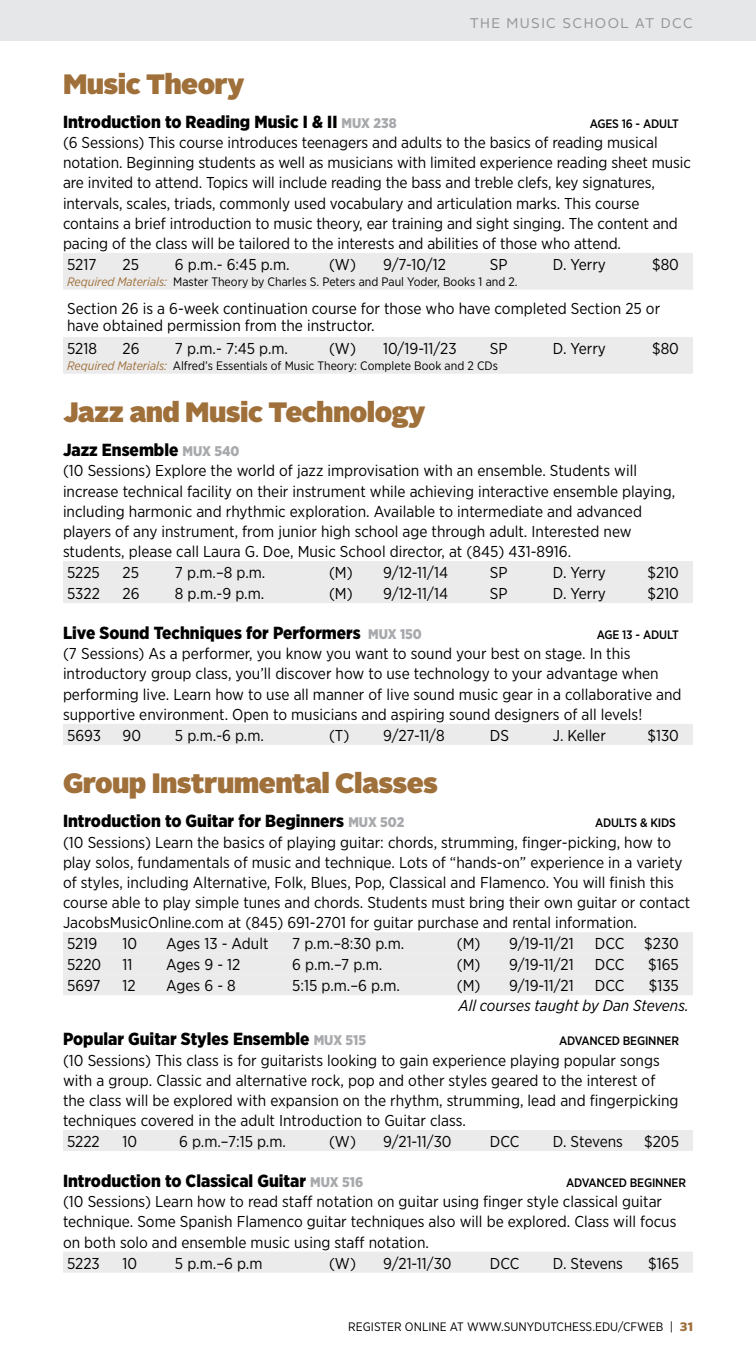
<style>
.page{position:relative;width:756px;height:1355px;background:#fff}
.page>*{position:absolute;margin:0;border:0;box-sizing:border-box;transform-origin:0 0}
.t1{font:900 28px "Alright Sans";letter-spacing:-.02em;color:#a0703b}
.t2{font:900 17.5px "Gotham Narrow";color:#000}
.t3{font:15.75px/20.3px "Gotham Narrow";color:#000}
.t4{font:italic 15.75px "Gotham Narrow";color:#000}
.t5{font:14px "Alright Sans";letter-spacing:.1em;color:#939598}
.t6{font:12.25px "Gotham Narrow";color:#000}
.t7{font:500 12.25px "Gotham Narrow";letter-spacing:-.015em;color:#000}
.s1{font-size:14px;color:#a7a9ac}
.s2{font-style:italic;color:#a0703b}
.s3{font-family:"Alright Sans";font-weight:900;color:#a0703b}
</style>
<div class="page">
<div style="left:63px;top:253px;width:630px;height:21px;background:#ebebec"></div>
<div style="left:63px;top:269px;width:630px;height:21px;background:#ebebec"></div>
<div style="left:63px;top:337px;width:630px;height:21px;background:#ebebec"></div>
<div style="left:63px;top:353px;width:630px;height:21px;background:#ebebec"></div>
<div style="left:63px;top:561px;width:630px;height:21px;background:#ebebec"></div>
<div style="left:63px;top:582px;width:630px;height:21px;background:#ebebec"></div>
<div style="left:63px;top:724px;width:630px;height:21px;background:#ebebec"></div>
<div style="left:63px;top:932px;width:630px;height:21px;background:#ebebec"></div>
<div style="left:63px;top:953px;width:630px;height:21px;background:#ebebec"></div>
<div style="left:63px;top:974px;width:630px;height:21px;background:#ebebec"></div>
<div style="left:63px;top:1130px;width:630px;height:21px;background:#ebebec"></div>
<div style="left:63px;top:1251px;width:630px;height:21px;background:#ebebec"></div>
<div style="left:0;top:0;width:756px;height:40px;background:#e6e7e8"></div>
<p class="t5" style="left:470px;top:13px;width:225px">THE MUSIC SCHOOL AT DCC</p>
<h1 class="t1" style="left:63px;top:64px;width:183px">Music Theory</h1>
<p class="t2" style="left:63px;top:110px;width:335px">Introduction to Reading Music I &amp; II <span class="s1">MUX 238</span></p>
<p class="t7" style="left:590px;top:116px;width:91px">AGES 16 - ADULT</p>
<p class="t3" style="left:63px;top:132px;width:630px">(6 Sessions) This course introduces teenagers and adults to the basics of reading musical notation. Beginning students as well as musicians with limited experience reading sheet music are invited to attend. Topics will include reading the bass and treble clefs, key signatures, intervals, scales, triads, commonly used vocabulary and articulation marks. This course contains a brief introduction to music theory, ear training and sight singing. The content and pacing of the class will be tailored to the interests and abilities of those who attend.<br>5217</p>
<p class="t3" style="left:123px;top:254px;width:18px">25</p>
<p class="t3" style="left:175px;top:254px;width:116px">6 p.m.- 6:45 p.m.</p>
<p class="t3" style="left:329px;top:254px;width:118px">(W) 9/7-10/12</p>
<p class="t3" style="left:490px;top:254px;width:19px">SP</p>
<p class="t3" style="left:553px;top:254px;width:54px">D. Yerry</p>
<p class="t3" style="left:652px;top:254px;width:28px">$80</p>
<p class="t6" style="left:67px;top:274px;width:452px"><span class="s2">Required Materials:</span> Master Theory by Charles S. Peters and Paul Yoder, Books 1 and 2.</p>
<p class="t3" style="left:67px;top:299px;width:595px;line-height:17.5px">Section 26 is a 6-week continuation course for those who have completed Section 25 or have obtained permission from the instructor.</p>
<p class="t3" style="left:67px;top:338px;width:31px">5218</p>
<p class="t3" style="left:123px;top:338px;width:19px">26</p>
<p class="t3" style="left:175px;top:338px;width:115px">7 p.m.- 7:45 p.m.</p>
<p class="t3" style="left:329px;top:338px;width:129px">(W) 10/19-11/23</p>
<p class="t3" style="left:490px;top:338px;width:19px">SP</p>
<p class="t3" style="left:553px;top:338px;width:54px">D. Yerry</p>
<p class="t3" style="left:652px;top:338px;width:28px">$80</p>
<p class="t6" style="left:67px;top:358px;width:432px"><span class="s2">Required Materials:</span> Alfred’s Essentials of Music Theory: Complete Book and 2 CDs</p>
<h1 class="t1" style="left:63px;top:392px;width:364px">Jazz and Music Technology</h1>
<p class="t2" style="left:63px;top:438px;width:178px">Jazz Ensemble <span class="s1">MUX 540</span></p>
<p class="t3" style="left:63px;top:460px;width:614px">(10 Sessions) Explore the world of jazz improvisation with an ensemble. Students will increase technical facility on their instrument while achieving interactive ensemble playing, including harmonic and rhythmic exploration. Available to intermediate and advanced players of any instrument, from junior high school age through adult. Interested new students, please call Laura G. Doe, Music School director, at (845) 431-8916.<br>5225</p>
<p class="t3" style="left:123px;top:562px;width:18px">25</p>
<p class="t3" style="left:175px;top:562px;width:92px">7 p.m.–8 p.m.</p>
<p class="t3" style="left:329px;top:562px;width:121px">(M) 9/12-11/14</p>
<p class="t3" style="left:490px;top:562px;width:19px">SP</p>
<p class="t3" style="left:553px;top:562px;width:54px">D. Yerry</p>
<p class="t3" style="left:648px;top:562px;width:33px">$210</p>
<p class="t3" style="left:67px;top:583px;width:34px">5322</p>
<p class="t3" style="left:123px;top:583px;width:19px">26</p>
<p class="t3" style="left:175px;top:583px;width:91px">8 p.m.-9 p.m.</p>
<p class="t3" style="left:329px;top:583px;width:121px">(M) 9/12-11/14</p>
<p class="t3" style="left:490px;top:583px;width:19px">SP</p>
<p class="t3" style="left:553px;top:583px;width:54px">D. Yerry</p>
<p class="t3" style="left:648px;top:583px;width:33px">$210</p>
<p class="t2" style="left:63px;top:621px;width:360px">Live Sound Techniques for Performers <span class="s1">MUX 150</span></p>
<p class="t7" style="left:597px;top:627px;width:84px">AGE 13 - ADULT</p>
<p class="t3" style="left:63px;top:643px;width:620px">(7 Sessions) As a performer, you know you want to sound your best on stage. In this introductory group class, you’ll discover how to use technology to your advantage when performing live. Learn how to use all manner of live sound music gear in a collaborative and supportive environment. Open to musicians and aspiring sound designers of all levels!<br>5693</p>
<p class="t3" style="left:123px;top:724px;width:20px">90</p>
<p class="t3" style="left:175px;top:724px;width:91px">5 p.m.-6 p.m.</p>
<p class="t3" style="left:329px;top:724px;width:117px">(T) 9/27-11/8</p>
<p class="t3" style="left:490px;top:724px;width:20px">DS</p>
<p class="t3" style="left:553px;top:724px;width:54px">J. Keller</p>
<p class="t3" style="left:648px;top:724px;width:33px">$130</p>
<h1 class="t1" style="left:63px;top:763px;width:377px">Group Instrumental Classes</h1>
<p class="t2" style="left:63px;top:809px;width:343px">Introduction to Guitar for Beginners <span class="s1">MUX 502</span></p>
<p class="t7" style="left:595px;top:815px;width:82px">ADULTS &amp; KIDS</p>
<p class="t3" style="left:63px;top:831px;width:629px">(10 Sessions) Learn the basics of playing guitar: chords, strumming, finger-picking, how to play solos, fundamentals of music and technique. Lots of “hands-on” experience in a variety of styles, including Alternative, Folk, Blues, Pop, Classical and Flamenco. You will finish this course able to play simple tunes and chords. Students must bring their own guitar or contact JacobsMusicOnline.com at (845) 691-2701 for guitar purchase and rental information.<br>5219</p>
<p class="t3" style="left:123px;top:933px;width:16px">10</p>
<p class="t3" style="left:166px;top:933px;width:104px">Ages 13 - Adult</p>
<p class="t3" style="left:292px;top:933px;width:114px">7 p.m.–8:30 p.m.</p>
<p class="t3" style="left:457px;top:933px;width:118px">(M) 9/19-11/21</p>
<p class="t3" style="left:595px;top:933px;width:31px">DCC</p>
<p class="t3" style="left:644px;top:933px;width:36px">$230</p>
<p class="t3" style="left:67px;top:954px;width:36px">5220</p>
<p class="t3" style="left:122px;top:954px;width:11px">11</p>
<p class="t3" style="left:166px;top:954px;width:76px">Ages 9 - 12</p>
<p class="t3" style="left:292px;top:954px;width:92px">6 p.m.–7 p.m.</p>
<p class="t3" style="left:457px;top:954px;width:118px">(M) 9/19-11/21</p>
<p class="t3" style="left:595px;top:954px;width:31px">DCC</p>
<p class="t3" style="left:648px;top:954px;width:32px">$165</p>
<p class="t3" style="left:67px;top:975px;width:35px">5697</p>
<p class="t3" style="left:122px;top:975px;width:15px">12</p>
<p class="t3" style="left:166px;top:975px;width:71px">Ages 6 - 8</p>
<p class="t3" style="left:292px;top:975px;width:109px">5:15 p.m.–6 p.m.</p>
<p class="t3" style="left:457px;top:975px;width:118px">(M) 9/19-11/21</p>
<p class="t3" style="left:595px;top:975px;width:31px">DCC</p>
<p class="t3" style="left:649px;top:975px;width:32px">$135</p>
<p class="t4" style="left:458px;top:996px;width:232px">All courses taught by Dan Stevens.</p>
<p class="t2" style="left:63px;top:1027px;width:305px">Popular Guitar Styles Ensemble <span class="s1">MUX 515</span></p>
<p class="t7" style="left:559px;top:1033px;width:121px">ADVANCED BEGINNER</p>
<p class="t3" style="left:63px;top:1049px;width:617px">(10 Sessions) This class is for guitarists looking to gain experience playing popular songs with a group. Classic and alternative rock, pop and other styles geared to the interest of the class will be explored with expansion on the rhythm, strumming, lead and fingerpicking techniques covered in the adult Introduction to Guitar class.<br>5222</p>
<p class="t3" style="left:123px;top:1130px;width:16px">10</p>
<p class="t3" style="left:179px;top:1130px;width:108px">6 p.m.–7:15 p.m.</p>
<p class="t3" style="left:329px;top:1130px;width:124px">(W) 9/21-11/30</p>
<p class="t3" style="left:490px;top:1130px;width:31px">DCC</p>
<p class="t3" style="left:553px;top:1130px;width:72px">D. Stevens</p>
<p class="t3" style="left:644px;top:1130px;width:36px">$205</p>
<p class="t2" style="left:63px;top:1169px;width:302px">Introduction to Classical Guitar <span class="s1">MUX 516</span></p>
<p class="t7" style="left:566px;top:1175px;width:121px">ADVANCED BEGINNER</p>
<p class="t3" style="left:63px;top:1191px;width:615px">(10 Sessions) Learn how to read staff notation on guitar using finger style classical guitar technique. Some Spanish Flamenco guitar techniques also will be explored. Class will focus on both solo and ensemble music using staff notation.<br>5223</p>
<p class="t3" style="left:123px;top:1252px;width:16px">10</p>
<p class="t3" style="left:175px;top:1252px;width:89px">5 p.m.–6 p.m</p>
<p class="t3" style="left:329px;top:1252px;width:124px">(W) 9/21-11/30</p>
<p class="t3" style="left:490px;top:1252px;width:31px">DCC</p>
<p class="t3" style="left:553px;top:1252px;width:72px">D. Stevens</p>
<p class="t3" style="left:648px;top:1252px;width:32px">$165</p>
<p class="t6" style="left:348px;top:1319px;width:346px">REGISTER ONLINE AT WWW.SUNYDUTCHESS.EDU/CFWEB | <span class="s3">31</span></p>
</div>
